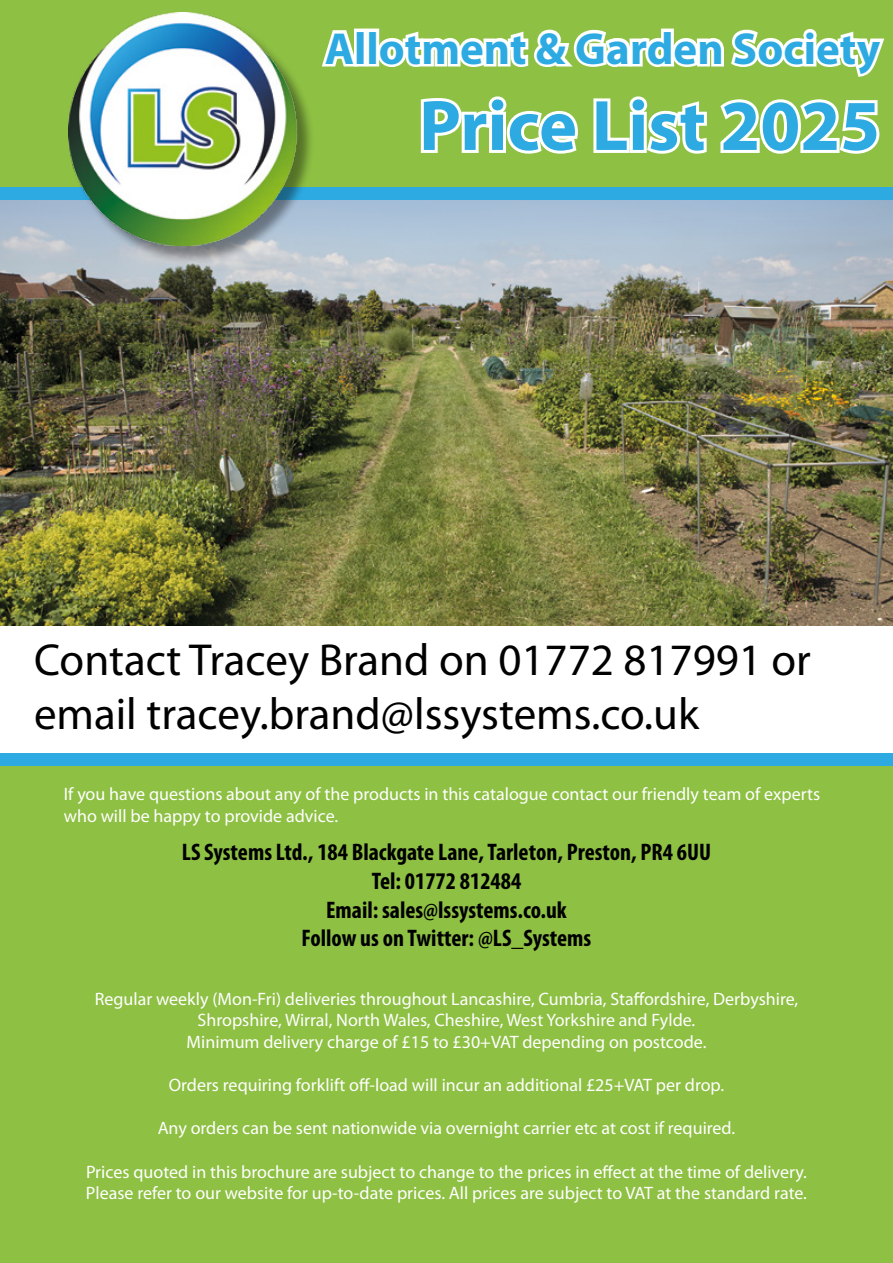
<style>
.page{position:relative;width:893px;height:1263px;background:#fff}
.page>*{position:absolute;margin:0;border:0;box-sizing:border-box;transform-origin:0 0}
.t1{font:700 72px "Myriad Pro";color:#2daae2}
.t2{font:45px/54px "Myriad Pro";color:#000}
.t3{font:700 45px "Myriad Pro";color:#2daae2}
.t4{font:700 condensed 24px/28.8px "Myriad Pro";color:#000;text-align:center}
.t5{font:18px/21.6px "Myriad Pro";color:#fff}
</style>
<div class="page">
<img style="left:0;top:200px;width:893px;height:425px">
<div style="left:0;top:765px;width:893px;height:498px;background:#8ec043"></div>
<div style="left:0;top:0;width:893px;height:200px;background:#8ec043"></div>
<div style="left:0;top:187px;width:893px;height:13px;background:#2daae2"></div>
<div style="left:0;top:753px;width:893px;height:12px;background:#2daae2"></div>
<div style="left:70px;top:15px;width:245px;height:250px;background:#000;opacity:.4"></div>
<img style="left:68px;top:13px;width:258px;height:233px">
<svg style="left:318px;top:27px;width:44px;height:43px"></svg>
<div style="left:354px;top:29px;width:13px;height:38px;border:6px solid #fff"></div>
<div style="left:366px;top:29px;width:13px;height:38px;border:6px solid #fff"></div>
<svg style="left:374px;top:28px;width:511px;height:49px"></svg>
<svg style="left:420px;top:96px;width:158px;height:58px"></svg>
<svg style="left:593px;top:96px;width:287px;height:58px"></svg>
<h2 class="t3" style="left:325px;top:19px;width:557px">Allotment &amp; Garden Society</h2>
<h1 class="t1" style="left:419px;top:79px;width:463px">Price List 2025</h1>
<h2 class="t2" style="left:34px;top:632px;width:778px">Contact Tracey Brand on 01772 817991 or email tracey.brand@lssystems.co.uk</h2>
<p class="t5" style="left:64px;top:783px;width:758px">If you have questions about any of the products in this catalogue contact our friendly team of experts who will be happy to provide advice.</p>
<h3 class="t4" style="left:182px;top:837px;width:531px">LS Systems Ltd., 184 Blackgate Lane, Tarleton, Preston, PR4 6UU Tel: 01772 812484<br>Email: sales@lssystems.co.uk<br>Follow us on Twitter: @LS_Systems</h3>
<p class="t5" style="left:95px;top:987px;width:705px;text-align:center">Regular weekly (Mon-Fri) deliveries throughout Lancashire, Cumbria, Staffordshire, Derbyshire,<br>Shropshire, Wirral, North Wales, Cheshire, West Yorkshire and Fylde.<br>Minimum delivery charge of £15 to £30+VAT depending on postcode.</p>
<p class="t5" style="left:169px;top:1074px;width:557px">Orders requiring forklift off-load will incur an additional £25+VAT per drop.</p>
<p class="t5" style="left:158px;top:1117px;width:579px">Any orders can be sent nationwide via overnight carrier etc at cost if required.</p>
<p class="t5" style="left:86px;top:1160px;width:723px">Prices quoted in this brochure are subject to change to the prices in effect at the time of delivery.<br>Please refer to our website for up-to-date prices. All prices are subject to VAT at the standard rate.</p>
</div>
